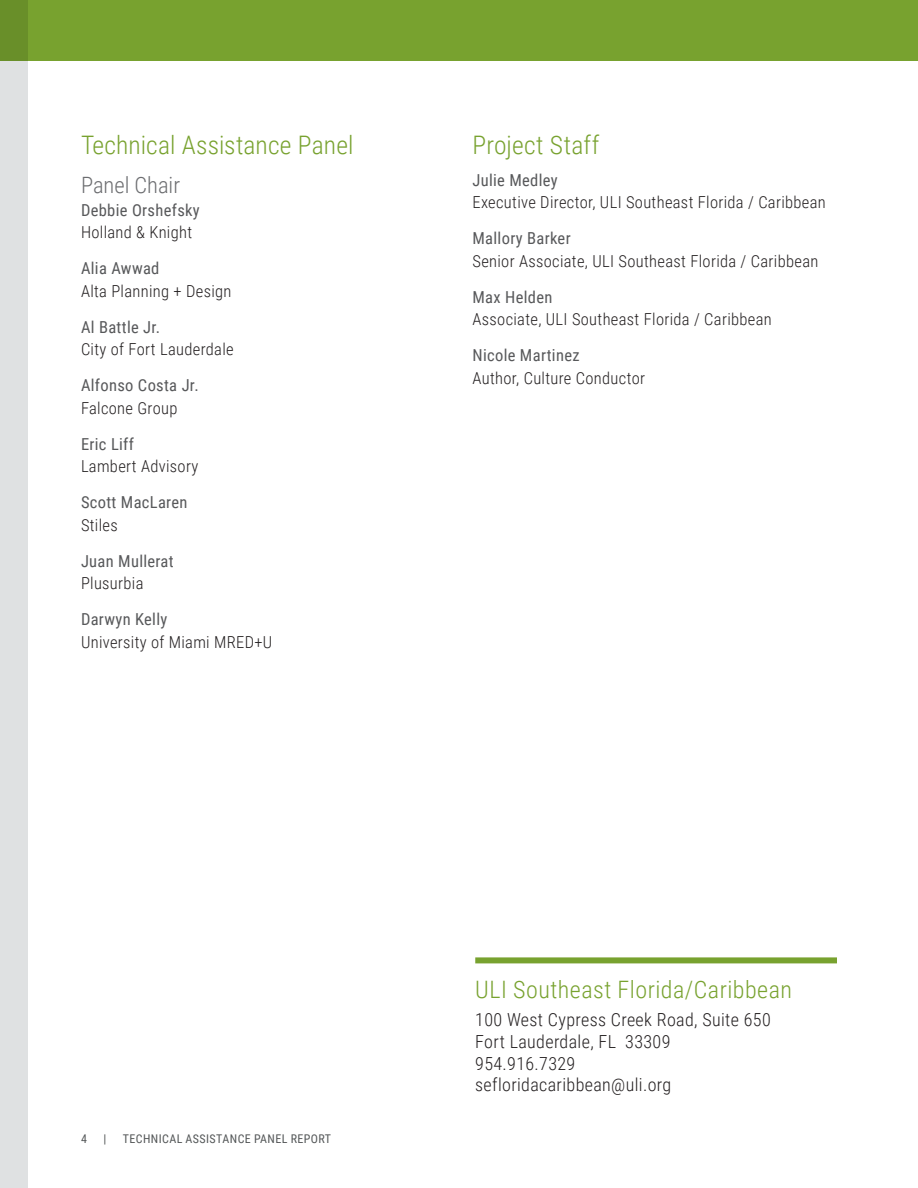
<style>
.page{position:relative;width:918px;height:1188px;background:#fff}
.page>*{position:absolute;margin:0;border:0;box-sizing:border-box;transform-origin:0 0}
.H2_1{font:300 25.5px "Roboto Condensed";letter-spacing:.005em;color:#78a22f}
.head_2{font:300 24px "Roboto Condensed";letter-spacing:.02em;color:#78a22f}
.Pull_out{font:300 22.5px "Roboto Condensed";color:#6c6d70}
.BODY_TXT{font:300 18px "Roboto Condensed";letter-spacing:.02em;color:#231f20}
.Body{font:300 16.5px/22.5px "Roboto Condensed";letter-spacing:.02em;color:#231f20}
.Body-2{font:16.5px/22.5px "Roboto Condensed";letter-spacing:.02em;color:#57585a}
.Pull_out-2{font:16.5px/22.5px "Roboto Condensed";letter-spacing:.02em;color:#57585a}
.t1{font:12px "Roboto Condensed";letter-spacing:.035em;color:#545758}
.s1{font-weight:300;color:#231f20}
.s2{font-weight:400;color:#57585a}
</style>
<div class="page">
<div style="left:475px;top:957px;width:362px;height:6px;background:#78a22f"></div>
<div style="left:0;top:0;width:918px;height:62px;background:#78a22f"></div>
<div style="left:0;top:0;width:28px;height:1188px;background:#dfe1e2"></div>
<p class="H2_1" style="left:81px;top:127px;width:274px">Technical Assistance Panel</p>
<p class="Pull_out" style="left:81px;top:169px;width:101px">Panel Chair</p>
<p class="Pull_out-2" style="left:81px;top:198px;width:120px">Debbie Orshefsky<br><span class="s1">Holland &amp; Knight</span></p>
<p class="Body" style="left:81px;top:256px;width:152px"><span class="s2">Alia Awwad<br></span>Alta Planning + Design</p>
<p class="Body" style="left:81px;top:315px;width:154px"><span class="s2">Al Battle Jr.<br></span>City of Fort Lauderdale</p>
<p class="Body-2" style="left:81px;top:373px;width:119px">Alfonso Costa Jr.<br><span class="s1">Falcone Group</span></p>
<p class="Body" style="left:81px;top:432px;width:119px"><span class="s2">Eric Liff<br></span>Lambert Advisory</p>
<p class="Body-2" style="left:81px;top:490px;width:108px">Scott MacLaren<br><span class="s1">Stiles</span></p>
<p class="Body-2" style="left:81px;top:549px;width:94px">Juan Mullerat<br><span class="s1">Plusurbia</span></p>
<p class="Body" style="left:81px;top:607px;width:193px"><span class="s2">Darwyn Kelly<br></span>University of Miami MRED+U</p>
<p class="H2_1" style="left:472px;top:127px;width:128px">Project Staff</p>
<p class="Body" style="left:472px;top:168px;width:355px"><span class="s2">Julie Medley<br></span>Executive Director, ULI Southeast Florida / Caribbean</p>
<p class="Body" style="left:472px;top:226px;width:347px"><span class="s2">Mallory Barker<br></span>Senior Associate, ULI Southeast Florida / Caribbean</p>
<p class="Body" style="left:472px;top:285px;width:301px"><span class="s2">Max Helden<br></span>Associate, ULI Southeast Florida / Caribbean</p>
<p class="Body" style="left:472px;top:343px;width:174px"><span class="s2">Nicole Martinez<br></span>Author, Culture Conductor</p>
<p class="t1" style="left:81px;top:1130px;width:7px">4</p>
<p class="t1" style="left:103px;top:1130px;width:4px">|</p>
<p class="t1" style="left:123px;top:1130px;width:210px">TECHNICAL ASSISTANCE PANEL REPORT</p>
<p class="head_2" style="left:475px;top:973px;width:318px">ULI Southeast Florida/Caribbean</p>
<p class="BODY_TXT" style="left:475px;top:1007px;width:297px">100 West Cypress Creek Road, Suite 650</p>
<p class="BODY_TXT" style="left:475px;top:1029px;width:197px">Fort Lauderdale, FL 33309</p>
<p class="BODY_TXT" style="left:475px;top:1051px;width:102px">954.916.7329</p>
<p class="BODY_TXT" style="left:475px;top:1072px;width:197px">sefloridacaribbean@uli.org</p>
</div>
